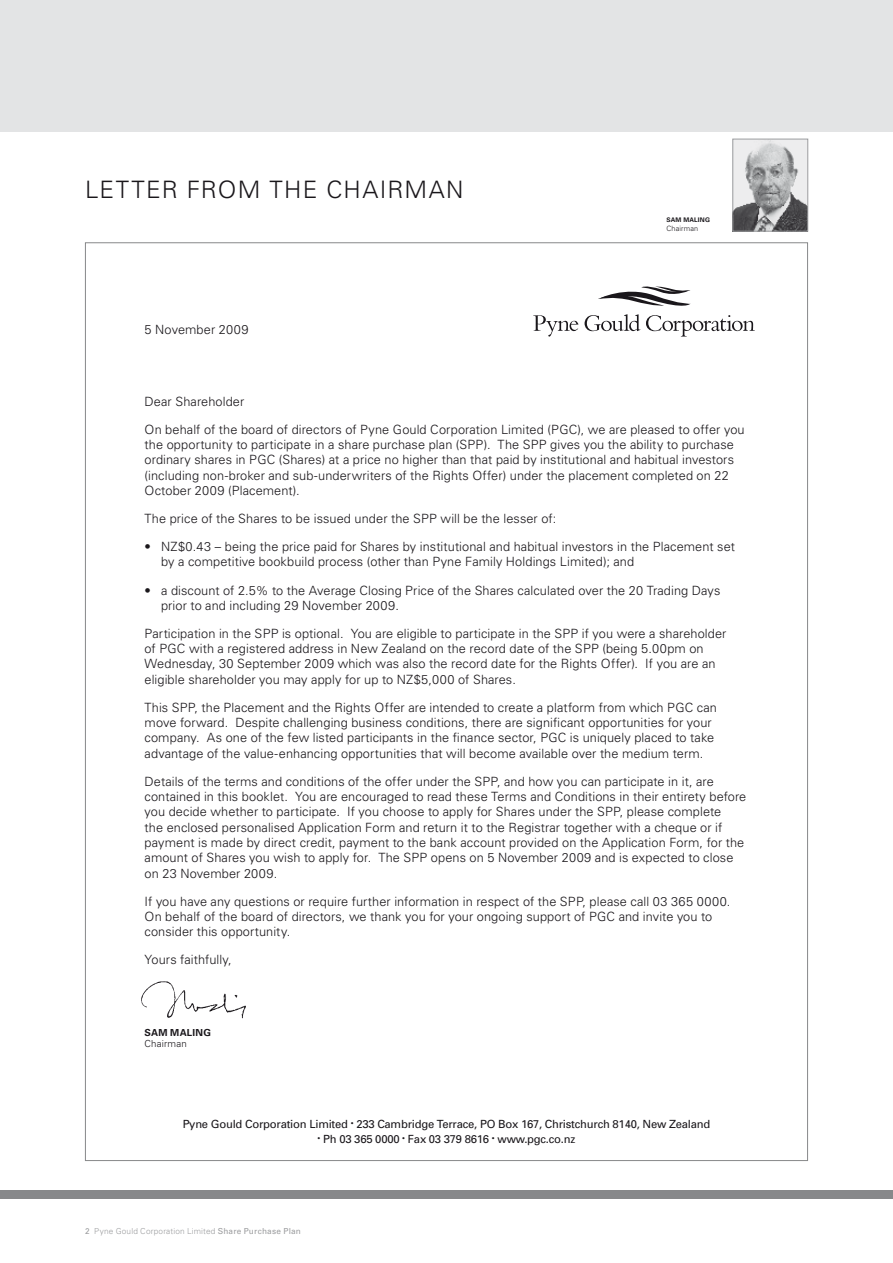
<style>
.page{position:relative;width:893px;height:1263px;background:#fff}
.page>*{position:absolute;margin:0;border:0;box-sizing:border-box;transform-origin:0 0}
.t1{font:300 24px "Univers";color:#1a171b}
.t2{font:300 12.75px/15.3px "Univers";letter-spacing:.005em;color:#1a171b}
.t3{font:11.25px "Univers";letter-spacing:-.02em;color:#1a171b}
.t4{font:700 9.75px "Univers";letter-spacing:.025em;color:#1a171b}
.t5{font:300 9.75px "Univers";letter-spacing:.02em;color:#1a171b}
.t6{font:300 8.25px "Univers";letter-spacing:.02em;color:#9c9d9f}
.t7{font:300 7.35px "Univers";letter-spacing:.02em;color:#1a171b}
.t8{font:700 6.3px "Univers";letter-spacing:.03em;color:#1a171b}
.s1{font-size:8.25px}
.s2{font-weight:400}
</style>
<div class="page">
<div style="left:0;top:1191px;width:893px;height:8px;background:#87888a"></div>
<div style="left:0;top:0;width:893px;height:132px;background:#e3e4e5"></div>
<svg style="left:533px;top:315px;width:45px;height:22px"></svg>
<svg style="left:585px;top:286px;width:170px;height:51px"></svg>
<img style="left:735px;top:141px;width:71px;height:88px">
<div style="left:733px;top:139px;width:75px;height:92px;border:1px solid #9c9d9f"></div>
<img style="left:141px;top:981px;width:105px;height:38px">
<h1 class="t1" style="left:85px;top:175px;width:16px">letter</h1>
<h1 class="t1" style="left:187px;top:175px;width:19px">from</h1>
<h1 class="t1" style="left:270px;top:175px;width:17px">the</h1>
<h1 class="t1" style="left:326px;top:175px;width:18px">chairman</h1>
<p class="t2" style="left:145px;top:322px;width:105px">5 November 2009</p>
<p class="t8" style="left:666px;top:216px;width:45px">SAM MALING</p>
<p class="t7" style="left:666px;top:224px;width:33px">Chairman</p>
<p class="t2" style="left:145px;top:393px;width:101px">Dear Shareholder</p>
<p class="t2" style="left:145px;top:421px;width:601px">On behalf of the board of directors of Pyne Gould Corporation Limited (PGC), we are pleased to offer you the opportunity to participate in a share purchase plan (SPP). The SPP gives you the ability to purchase ordinary shares in PGC (Shares) at a price no higher than that paid by institutional and habitual investors (including non-broker and sub-underwriters of the Rights Offer) under the placement completed on 22<br>October 2009 (Placement).</p>
<p class="t2" style="left:145px;top:511px;width:413px">The price of the Shares to be issued under the SPP will be the lesser of:</p>
<p class="t2" style="left:161px;top:539px;width:575px;text-indent:-16px">• NZ$0.43 – being the price paid for Shares by institutional and habitual investors in the Placement set by a competitive bookbuild process (other than Pyne Family Holdings Limited); and</p>
<p class="t2" style="left:161px;top:582px;width:561px;text-indent:-16px">• a discount of 2.5% to the Average Closing Price of the Shares calculated over the 20 Trading Days prior to and including 29 November 2009.</p>
<p class="t2" style="left:145px;top:625px;width:583px">Participation in the SPP is optional. You are eligible to participate in the SPP if you were a shareholder of PGC with a registered address in New Zealand on the record date of the SPP (being 5.00pm on Wednesday, 30 September 2009 which was also the record date for the Rights Offer). If you are an eligible shareholder you may apply for up to NZ$5,000 of Shares.</p>
<p class="t2" style="left:145px;top:699px;width:574px">This SPP, the Placement and the Rights Offer are intended to create a platform from which PGC can move forward. Despite challenging business conditions, there are significant opportunities for your company. As one of the few listed participants in the finance sector, PGC is uniquely placed to take advantage of the value-enhancing opportunities that will become available over the medium term.</p>
<p class="t2" style="left:145px;top:773px;width:603px">Details of the terms and conditions of the offer under the SPP, and how you can participate in it, are contained in this booklet. You are encouraged to read these Terms and Conditions in their entirety before you decide whether to participate. If you choose to apply for Shares under the SPP, please complete<br>the enclosed personalised Application Form and return it to the Registrar together with a cheque or if payment is made by direct credit, payment to the bank account provided on the Application Form, for the amount of Shares you wish to apply for. The SPP opens on 5 November 2009 and is expected to close on 23 November 2009.</p>
<p class="t2" style="left:145px;top:893px;width:587px">If you have any questions or require further information in respect of the SPP, please call 03 365 0000.<br>On behalf of the board of directors, we thank you for your ongoing support of PGC and invite you to consider this opportunity.</p>
<p class="t2" style="left:145px;top:952px;width:89px">Yours faithfully,</p>
<p class="t4" style="left:145px;top:1026px;width:68px">SAM MALING</p>
<p class="t5" style="left:145px;top:1038px;width:44px">Chairman</p>
<p class="t3" style="left:183px;top:1117px;width:529px">Pyne Gould Corporation Limited <span class="s1">•</span> 233 Cambridge Terrace, PO Box 167, Christchurch 8140, New Zealand</p>
<p class="t3" style="left:317px;top:1132px;width:259px"><span class="s1">•</span> Ph 03 365 0000 <span class="s1">•</span> Fax 03 379 8616 <span class="s1">•</span> www.pgc.co.nz</p>
<p class="t6" style="left:85px;top:1226px;width:217px"><span class="s2">2</span> Pyne Gould Corporation Limited <span class="s2">Share Purchase Plan</span></p>
</div>
